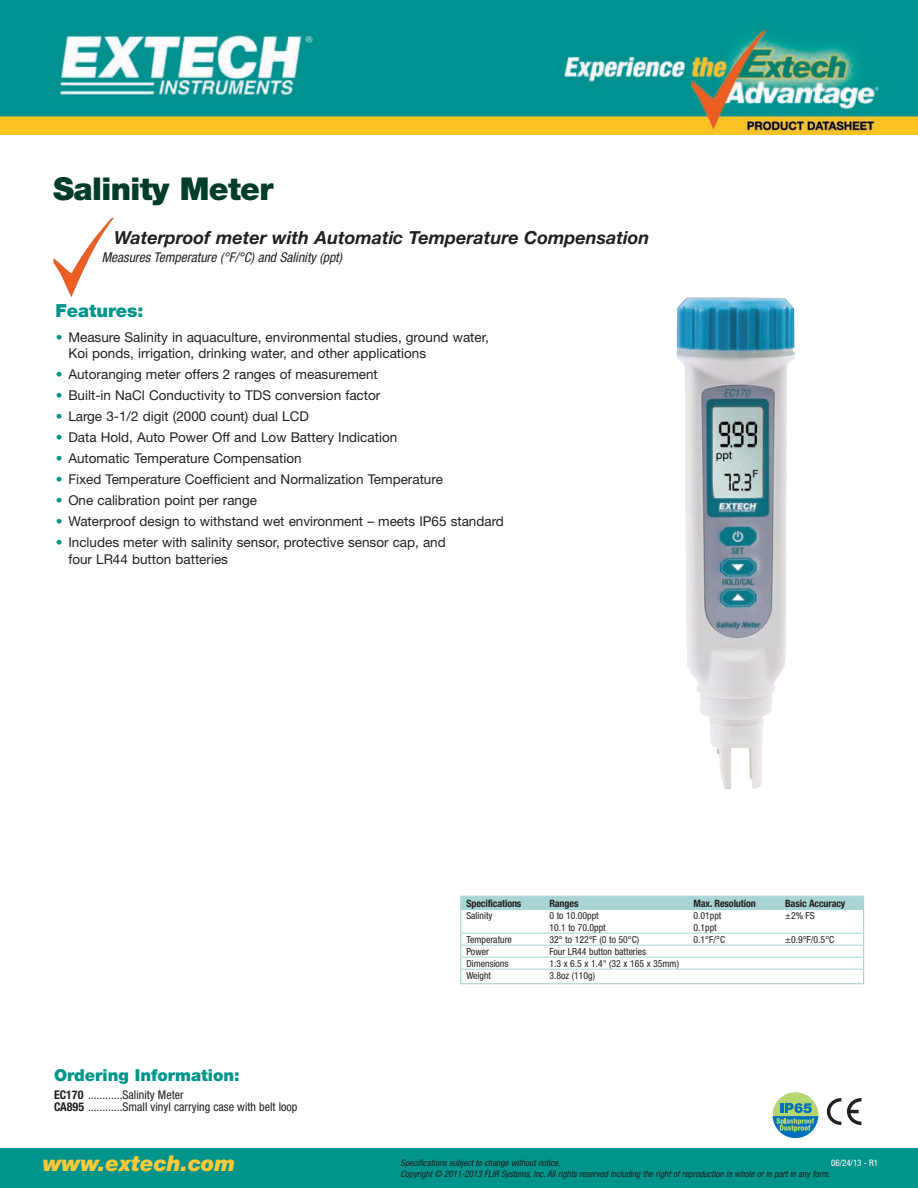
<style>
.page{position:relative;width:918px;height:1188px;background:#fff}
.page>*{position:absolute;margin:0;border:0;box-sizing:border-box;transform-origin:0 0}
.t1{font:900 31.5px "Helvetica Neue LT";letter-spacing:-.02em;color:#003d2a}
.t2{font:italic 900 21.75px "Helvetica Neue LT";color:#ffc938}
.t3{font:italic 700 18px "Helvetica Neue LT";color:#231f20}
.t4{font:900 18px "Helvetica Neue LT";color:#00948b}
.t5{font:900 16.5px "Helvetica Neue LT";color:#00948b}
.t6{font:13.5px/16.2px "Helvetica Neue LT";color:#231f20}
.t7{font:italic condensed 13.5px "Helvetica Neue LT";color:#231f20}
.t8{font:condensed 12px/12px "Helvetica Neue LT";color:#231f20}
.t9{font:700 condensed 10.2px "Helvetica Neue LT";letter-spacing:-.015em;color:#231f20}
.t10{font:condensed 9.75px "Helvetica Neue LT";color:#231f20}
.t11{font:italic condensed 9px "Helvetica Neue LT";color:#231f20}
.t12{font:condensed 9px "Helvetica Neue LT";letter-spacing:-.01em;color:#fff}
.s1{color:#00948b}
.s2{font-weight:700}
</style>
<div class="page">
<div style="left:0;top:1148px;width:918px;height:40px;background:#00948b"></div>
<img style="left:53px;top:217px;width:61px;height:81px">
<svg style="left:827px;top:1098px;width:14px;height:27px"></svg>
<svg style="left:847px;top:1098px;width:14px;height:27px"></svg>
<img style="left:676px;top:297px;width:119px;height:492px">
<div style="left:460px;top:896px;width:404px;height:88px;border:1px solid #9dd0ce"></div>
<div style="left:461px;top:897px;width:402px;height:13px;background:#a8d4d3"></div>
<hr style="left:461px;top:933px;width:402px;height:1px;background:#a8d4d3">
<hr style="left:461px;top:945px;width:402px;height:1px;background:#a8d4d3">
<hr style="left:461px;top:957px;width:402px;height:1px;background:#a8d4d3">
<hr style="left:461px;top:969px;width:402px;height:1px;background:#a8d4d3">
<img style="left:0;top:0;width:918px;height:135px">
<svg style="left:773px;top:1092px;width:46px;height:46px"></svg>
<h1 class="t1" style="left:53px;top:177px;width:222px">Salinity Meter</h1>
<h3 class="t3" style="left:114px;top:231px;width:537px">Waterproof meter with Automatic Temperature Compensation</h3>
<p class="t7" style="left:102px;top:252px;width:242px">Measures Temperature (°F/°C) and Salinity (ppt)</p>
<h3 class="t4" style="left:56px;top:304px;width:90px">Features:</h3>
<p class="t6" style="left:68px;top:330px;width:422px;text-indent:-13px"><span class="s1">•</span> Measure Salinity in aquaculture, environmental studies, ground water,<br>Koi ponds, irrigation, drinking water, and other applications</p>
<p class="t6" style="left:56px;top:367px;width:324px"><span class="s1">•</span> Autoranging meter offers 2 ranges of measurement</p>
<p class="t6" style="left:56px;top:388px;width:326px"><span class="s1">•</span> Built-in NaCl Conductivity to TDS conversion factor</p>
<p class="t6" style="left:56px;top:409px;width:255px"><span class="s1">•</span> Large 3-1/2 digit (2000 count) dual LCD</p>
<p class="t6" style="left:56px;top:431px;width:343px"><span class="s1">•</span> Data Hold, Auto Power Off and Low Battery Indication</p>
<p class="t6" style="left:56px;top:452px;width:247px"><span class="s1">•</span> Automatic Temperature Compensation</p>
<p class="t6" style="left:56px;top:473px;width:389px"><span class="s1">•</span> Fixed Temperature Coefficient and Normalization Temperature</p>
<p class="t6" style="left:56px;top:494px;width:203px"><span class="s1">•</span> One calibration point per range</p>
<p class="t6" style="left:56px;top:515px;width:450px"><span class="s1">•</span> Waterproof design to withstand wet environment – meets IP65 standard</p>
<p class="t6" style="left:68px;top:536px;width:379px;text-indent:-13px"><span class="s1">•</span> Includes meter with salinity sensor, protective sensor cap, and four LR44 button batteries</p>
<p class="t5" style="left:54px;top:1069px;width:187px">Ordering Information:</p>
<p class="t8" style="left:54px;top:1089px;width:245px"><span class="s2">EC170</span> ............Salinity Meter<br><span class="s2">CA895</span> ............Small vinyl carrying case with belt loop</p>
<h2 class="t2" style="left:43px;top:1156px;width:194px">www.extech.com</h2>
<p class="t9" style="left:466px;top:900px;width:57px">Specifications</p>
<p class="t9" style="left:549px;top:900px;width:31px">Ranges</p>
<p class="t9" style="left:694px;top:900px;width:64px">Max. Resolution</p>
<p class="t9" style="left:785px;top:900px;width:62px">Basic Accuracy</p>
<p class="t10" style="left:466px;top:912px;width:28px">Salinity</p>
<p class="t10" style="left:549px;top:912px;width:51px">0 to 10.00ppt</p>
<p class="t10" style="left:694px;top:912px;width:29px">0.01ppt</p>
<p class="t10" style="left:785px;top:912px;width:31px">±2% FS</p>
<p class="t10" style="left:549px;top:924px;width:58px">10.1 to 70.0ppt</p>
<p class="t10" style="left:694px;top:924px;width:25px">0.1ppt</p>
<p class="t10" style="left:466px;top:936px;width:47px">Temperature</p>
<p class="t10" style="left:549px;top:936px;width:91px">32° to 122°F (0 to 50°C)</p>
<p class="t10" style="left:694px;top:936px;width:33px">0.1°F/°C</p>
<p class="t10" style="left:785px;top:936px;width:51px">±0.9°F/0.5°C</p>
<p class="t10" style="left:466px;top:948px;width:24px">Power</p>
<p class="t10" style="left:549px;top:948px;width:98px">Four LR44 button batteries</p>
<p class="t10" style="left:466px;top:960px;width:44px">Dimensions</p>
<p class="t10" style="left:549px;top:960px;width:131px">1.3 x 6.5 x 1.4" (32 x 165 x 35mm)</p>
<p class="t10" style="left:466px;top:972px;width:26px">Weight</p>
<p class="t10" style="left:549px;top:972px;width:47px">3.8oz (110g)</p>
<p class="t11" style="left:400px;top:1160px;width:161px">Specifications subject to change without notice.</p>
<p class="t12" style="left:831px;top:1160px;width:48px">06/24/13 - R1</p>
<p class="t11" style="left:400px;top:1171px;width:431px">Copyright © 2011-2013 FLIR Systems, Inc. All rights reserved including the right of reproduction in whole or in part in any form.</p>
</div>
